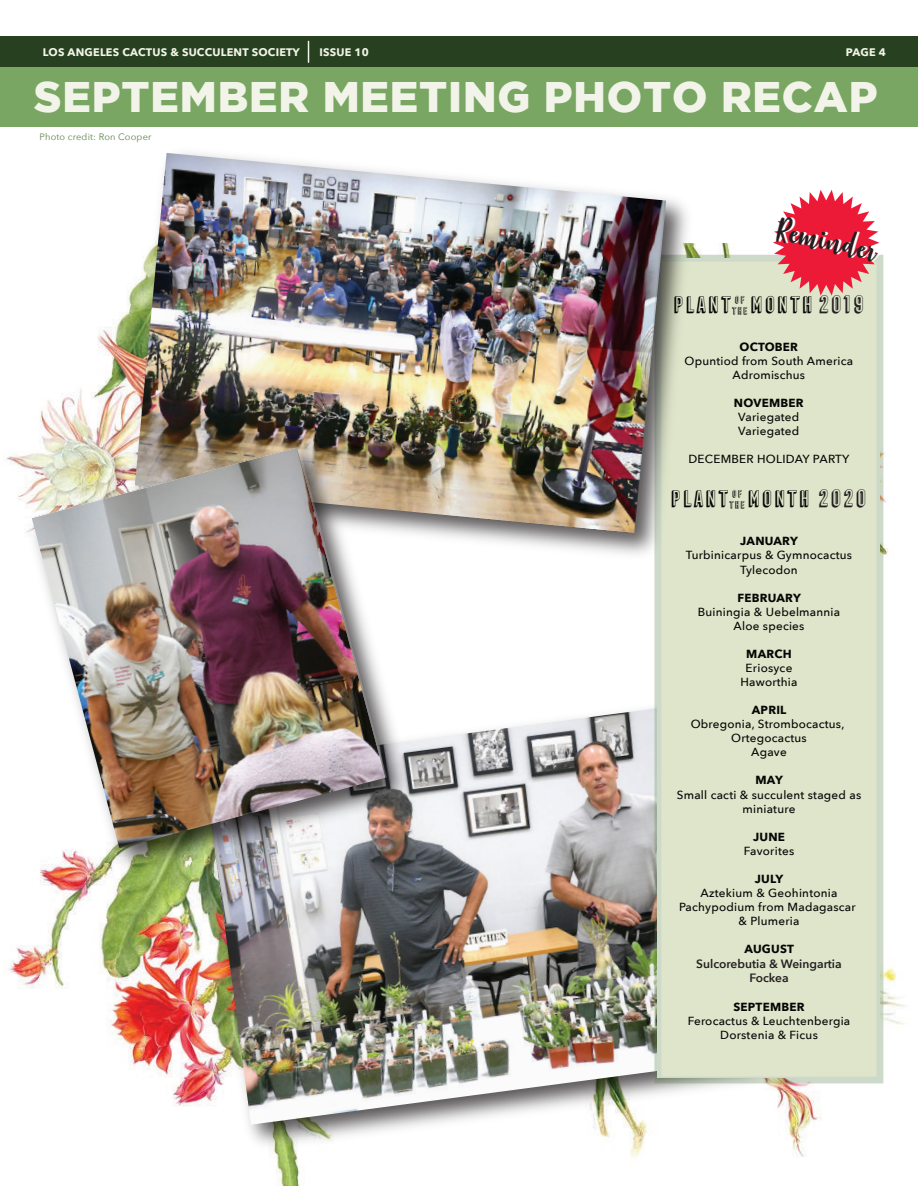
<style>
.page{position:relative;width:918px;height:1188px;background:#fff}
.page>*{position:absolute;margin:0;border:0;box-sizing:border-box;transform-origin:0 0}
.t1{font:900 42.75px "Gotham";letter-spacing:.02em;color:#f3f4e9}
.t2{font:39.75px "Strawberry Blossom";color:#fff}
.t3{font:20.85px "Frontage Condensed 3 D";letter-spacing:.02em;color:#040503}
.t4{font:600 12px/14.4px "Avenir Next";color:#231f20;text-align:center}
.t5{font:500 11.7px/14.1px "Avenir Next";letter-spacing:.02em;color:#050504;text-align:center}
.t6{font:700 11.7px "Avenir Next";letter-spacing:.02em;color:#050504}
.t7{font:700 10.95px "Avenir Next";letter-spacing:.02em;color:#f3f4e9}
.t8{font:9.3px "Avenir Next";letter-spacing:.02em;color:#5d844c}
.t9{font:9.3px/10.6px "Frontage Condensed 3 D";letter-spacing:.02em;color:#040503}
.s1{font-size:21.75px;color:#231f20}
</style>
<div class="page">
<div style="left:0;top:67px;width:918px;height:59px;background:#79a662"></div>
<img style="left:9px;top:881px;width:291px;height:305px">
<img style="left:779px;top:722px;width:126px;height:435px">
<img style="left:699px;top:244px;width:190px;height:353px">
<img style="left:6px;top:317px;width:117px;height:183px">
<img style="left:192px;top:881px;width:587px;height:277px">
<img style="left:204px;top:708px;width:542px;height:417px">
<div style="left:0;top:37px;width:918px;height:30px;background:#274120"></div>
<svg style="left:308px;top:41px;width:1px;height:21px"></svg>
<div style="left:654px;top:255px;width:229px;height:828px;background:#dee5ca"></div>
<svg style="left:773px;top:190px;width:106px;height:106px"></svg>
<img style="left:123px;top:199px;width:576px;height:367px">
<img style="left:135px;top:153px;width:531px;height:380px">
<img style="left:20px;top:435px;width:399px;height:446px">
<img style="left:32px;top:447px;width:355px;height:401px">
<p class="t7" style="left:43px;top:43px;width:259px">LOS ANGELES CACTUS &amp; SUCCULENT SOCIETY</p>
<p class="t7" style="left:320px;top:43px;width:51px">ISSUE 10</p>
<p class="t7" style="left:846px;top:43px;width:42px">PAGE 4</p>
<h1 class="t1" style="left:34px;top:72px;width:845px">SEPTEMBER MEETING PHOTO RECAP</h1>
<p class="t8" style="left:40px;top:129px;width:113px">Photo credit: Ron Cooper</p>
<h2 class="t2" style="left:785px;top:210px;width:103px;rotate:12deg">Reminder</h2>
<h3 class="t3" style="left:673px;top:293px;width:194px">PLANT MONTH <span class="s1">2019</span></h3>
<p class="t9" style="left:732px;top:295px;width:17px">OF<br>THE</p>
<p class="t6" style="left:740px;top:336px;width:60px">OCTOBER</p>
<p class="t5" style="left:685px;top:353px;width:170px">Opuntiod from South America<br>Adromischus</p>
<p class="t6" style="left:734px;top:393px;width:71px">NOVEMBER</p>
<p class="t5" style="left:738px;top:410px;width:63px;text-align:left">Variegated<br>Variegated</p>
<p class="t5" style="left:688px;top:452px;width:162px">DECEMBER HOLIDAY PARTY</p>
<h3 class="t3" style="left:670px;top:487px;width:199px">PLANT MONTH <span class="s1">2020</span></h3>
<p class="t9" style="left:729px;top:489px;width:17px">OF<br>THE</p>
<p class="t6" style="left:740px;top:531px;width:59px">JANUARY</p>
<p class="t5" style="left:686px;top:548px;width:168px">Turbinicarpus &amp; Gymnocactus<br>Tylecodon</p>
<p class="t6" style="left:737px;top:587px;width:65px">FEBRUARY</p>
<p class="t5" style="left:698px;top:604px;width:144px">Buiningia &amp; Uebelmannia<br>Aloe species</p>
<p class="t6" style="left:746px;top:644px;width:47px">MARCH</p>
<p class="t5" style="left:740px;top:660px;width:59px">Eriosyce<br>Haworthia</p>
<p class="t6" style="left:752px;top:700px;width:36px">APRIL</p>
<p class="t5" style="left:691px;top:717px;width:155px">Obregonia, Strombocactus,<br>Ortegocactus<br>Agave</p>
<p class="t6" style="left:755px;top:770px;width:29px">MAY</p>
<p class="t5" style="left:677px;top:787px;width:186px">Small cacti &amp; succulent staged as miniature</p>
<p class="t6" style="left:753px;top:827px;width:33px">JUNE</p>
<p class="t5" style="left:744px;top:843px;width:52px">Favorites</p>
<p class="t6" style="left:755px;top:869px;width:30px">JULY</p>
<p class="t5" style="left:679px;top:886px;width:178px">Aztekium &amp; Geohintonia<br>Pachypodium from Madagascar &amp; Plumeria</p>
<p class="t6" style="left:744px;top:939px;width:51px">AUGUST</p>
<p class="t4" style="left:696px;top:956px;width:147px">Sulcorebutia &amp; Weingartia<br>Fockea</p>
<p class="t6" style="left:733px;top:996px;width:73px">SEPTEMBER</p>
<p class="t5" style="left:688px;top:1013px;width:164px">Ferocactus &amp; Leuchtenbergia<br>Dorstenia &amp; Ficus</p>
</div>
